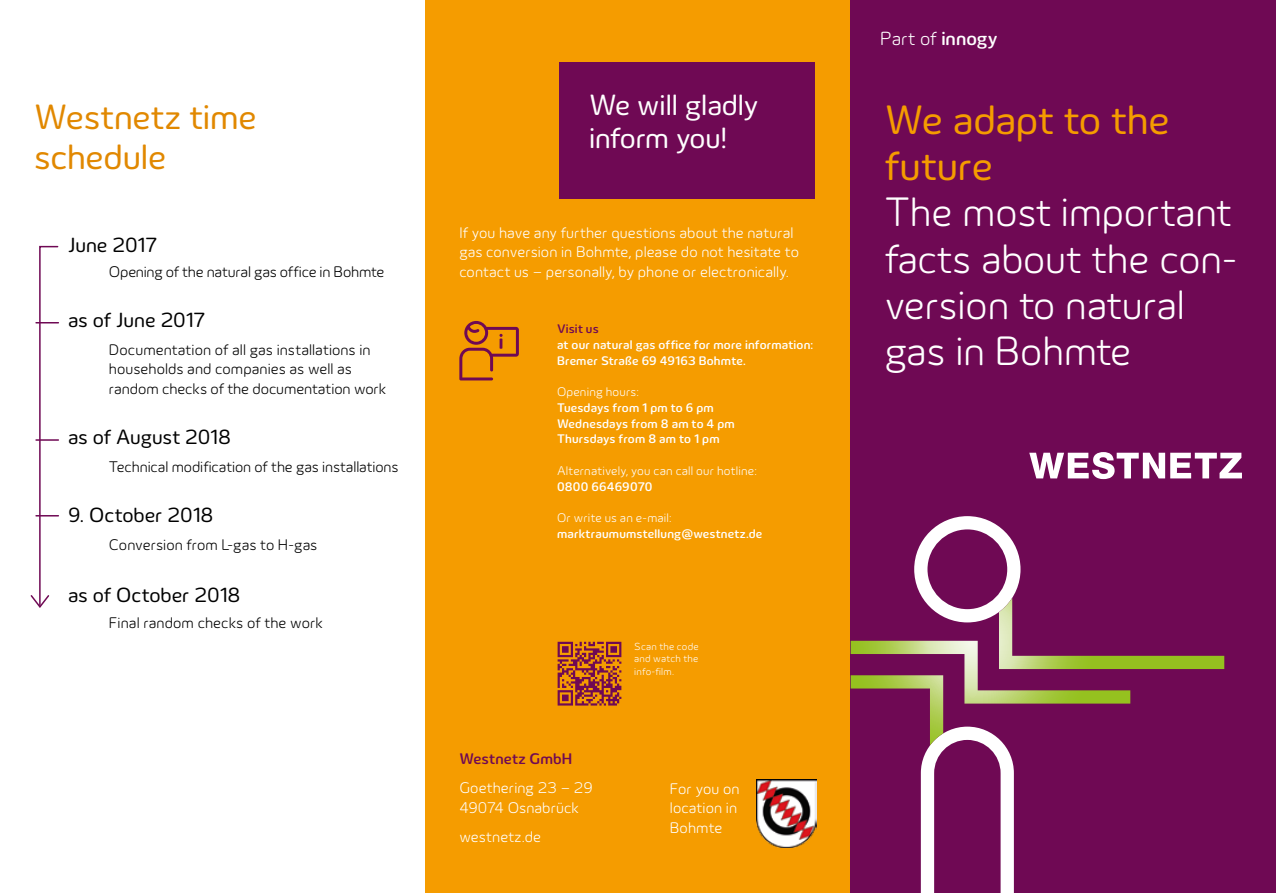
<style>
.page{position:relative;width:1276px;height:893px;background:#fff}
.page>*{position:absolute;margin:0;border:0;box-sizing:border-box;transform-origin:0 0}
.t1{font:300 42px/46.2px "Innogy";color:#fff}
.t2{font:42px/46.2px "Innogy";letter-spacing:-.005em;color:#f59c00}
.t3{font:36px/39.6px "Innogy";letter-spacing:-.005em;color:#e18800}
.t4{font:30px/33px "Innogy";color:#fff}
.t5{font:21px "Innogy";letter-spacing:-.005em;color:#000}
.t6{font:300 19.5px "Innogy";color:#fff}
.t7{font:300 15.75px/19.5px "Innogy";color:#000}
.t8{font:300 15.75px/19.5px "Innogy";letter-spacing:.005em;color:#fff}
.t9{font:500 15.75px "Innogy";letter-spacing:.01em;color:#6f0954}
.t10{font:500 12.75px/15.8px "Innogy";letter-spacing:.015em;color:#fff}
.t11{font:300 12.75px "Innogy";letter-spacing:.015em;color:#fff}
.t12{font:500 12.75px "Innogy";letter-spacing:.01em;color:#6f0954}
.t13{font:300 10.5px/12.6px "Innogy";letter-spacing:.02em;color:#fff;text-align:justify}
.s1{font-weight:500}
</style>
<div class="page">
<div style="left:425px;top:0;width:425px;height:893px;background:#f59c00"></div>
<div style="left:850px;top:0;width:426px;height:893px;background:#6f0954"></div>
<svg style="left:850px;top:516px;width:374px;height:377px"></svg>
<svg style="left:1029px;top:452px;width:213px;height:27px"></svg>
<svg style="left:557px;top:642px;width:64px;height:63px"></svg>
<img style="left:756px;top:780px;width:60px;height:67px">
<div style="left:559px;top:62px;width:255px;height:136px;background:#6f0954"></div>
<svg style="left:459px;top:321px;width:60px;height:59px"></svg>
<svg style="left:30px;top:245px;width:29px;height:363px"></svg>
<h2 class="t3" style="left:34px;top:98px;width:224px">Westnetz time schedule</h2>
<h3 class="t5" style="left:68px;top:233px;width:91px">June 2017</h3>
<p class="t7" style="left:109px;top:262px;width:277px">Opening of the natural gas office in Bohmte</p>
<h3 class="t5" style="left:68px;top:308px;width:139px">as of June 2017</h3>
<p class="t7" style="left:109px;top:340px;width:279px">Documentation of all gas installations in households and companies as well as random checks of the documentation work</p>
<h3 class="t5" style="left:68px;top:425px;width:164px">as of August 2018</h3>
<p class="t7" style="left:109px;top:457px;width:291px">Technical modification of the gas installations</p>
<h3 class="t5" style="left:68px;top:503px;width:147px">9. October 2018</h3>
<p class="t7" style="left:109px;top:535px;width:210px">Conversion from L-gas to H-gas</p>
<h3 class="t5" style="left:68px;top:583px;width:174px">as of October 2018</h3>
<p class="t7" style="left:109px;top:613px;width:216px">Final random checks of the work</p>
<h3 class="t4" style="left:589px;top:88px;width:171px">We will gladly inform you!</h3>
<p class="t8" style="left:459px;top:223px;width:341px">If you have any further questions about the natural gas conversion in Bohmte, please do not hesitate to contact us – personally, by phone or electronically.</p>
<p class="t12" style="left:557px;top:321px;width:43px">Visit us</p>
<p class="t10" style="left:557px;top:337px;width:258px">at our natural gas office for more information:<br>Bremer Straße 69 49163 Bohmte.</p>
<p class="t11" style="left:557px;top:385px;width:83px">Opening hours:</p>
<p class="t10" style="left:557px;top:400px;width:179px">Tuesdays from 1 pm to 6 pm<br>Wednesdays from 8 am to 4 pm<br>Thursdays from 8 am to 1 pm</p>
<p class="t11" style="left:557px;top:463px;width:201px">Alternatively, you can call our hotline:</p>
<p class="t10" style="left:557px;top:478px;width:97px">0800 66469070</p>
<p class="t11" style="left:557px;top:511px;width:116px">Or write us an e-mail:</p>
<p class="t10" style="left:557px;top:526px;width:207px">marktraumumstellung@westnetz.de</p>
<p class="t9" style="left:459px;top:749px;width:114px">Westnetz GmbH</p>
<p class="t8" style="left:459px;top:778px;width:135px">Goethering 23 – 29<br>49074 Osnabrück</p>
<p class="t8" style="left:459px;top:827px;width:83px">westnetz.de</p>
<p class="t13" style="left:634px;top:640px;width:66px">Scan the code and watch the info-film.</p>
<p class="t8" style="left:670px;top:779px;width:71px">For you on location in<br>Bohmte</p>
<p class="t6" style="left:880px;top:27px;width:119px">Part of <span class="s1">innogy</span></p>
<h1 class="t2" style="left:884px;top:97px;width:286px">We adapt to the future</h1>
<h1 class="t1" style="left:884px;top:189px;width:354px">The most important facts about the con&shy;version to natural gas in Bohmte</h1>
</div>
